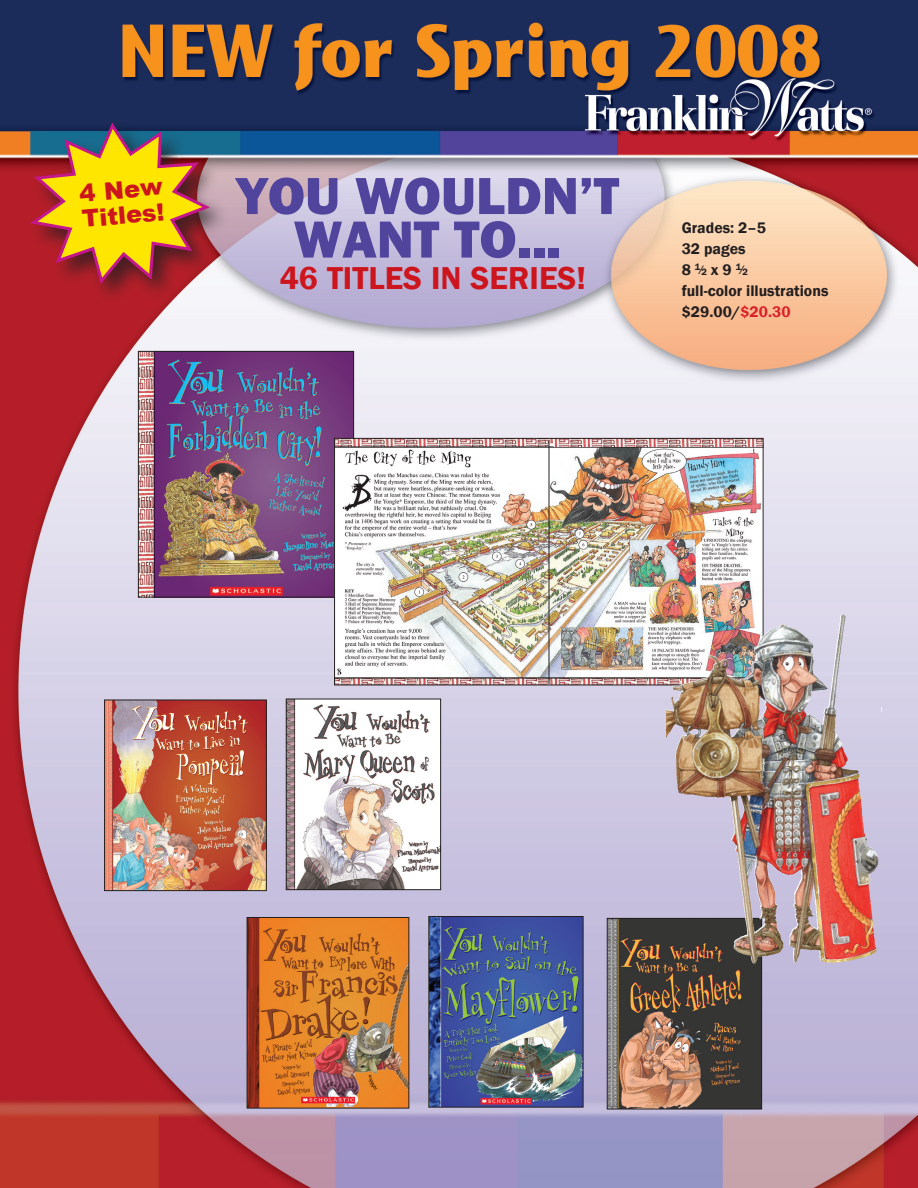
<style>
.page{position:relative;width:918px;height:1188px;background:#fff}
.page>*{position:absolute;margin:0;border:0;box-sizing:border-box;transform-origin:0 0}
.t1{font:800 54px/43.5px "Franklin Gothic";color:#51449c}
.t2{font:600 32.55px "Franklin Gothic";color:#cd151d}
.t3{font:900 24px/25.5px "Arial";color:#cd151d}
.t4{font:600 15.75px/21px "Franklin Gothic";color:#231f20}
.t5{font:600 9.45px "Franklin Gothic";color:#231f20}
.s1{font-size:15.75px}
.s2{font-size:12.6px}
.s3{color:#da2128}
</style>
<div class="page">
<img style="left:0;top:0;width:918px;height:1188px">
<img style="left:140px;top:353px;width:212px;height:242px">
<div style="left:138px;top:351px;width:216px;height:246px;border:1px solid #231f20"></div>
<img style="left:336px;top:440px;width:426px;height:243px">
<div style="left:334px;top:438px;width:430px;height:247px;border:1px solid #231f20"></div>
<hr style="left:549px;top:440px;width:1px;height:244px;background:#231f20">
<img style="left:106px;top:702px;width:159px;height:187px">
<div style="left:104px;top:700px;width:163px;height:191px;border:1px solid #231f20"></div>
<img style="left:288px;top:701px;width:151px;height:187px">
<div style="left:286px;top:699px;width:155px;height:191px;border:1px solid #231f20"></div>
<img style="left:249px;top:919px;width:158px;height:187px">
<div style="left:247px;top:917px;width:162px;height:191px;border:1px solid #231f20"></div>
<img style="left:430px;top:918px;width:152px;height:188px">
<div style="left:428px;top:916px;width:156px;height:192px;border:1px solid #231f20"></div>
<img style="left:609px;top:920px;width:151px;height:187px">
<div style="left:607px;top:918px;width:155px;height:191px;border:1px solid #231f20"></div>
<img style="left:666px;top:624px;width:162px;height:99px">
<div style="left:27px;top:118px;width:206px;height:189px;background:#231f20;opacity:.75"></div>
<svg style="left:26px;top:119px;width:188px;height:168px;background:#af7c34"></svg>
<h3 class="t3" style="left:78px;top:180px;width:85px;rotate:-5deg">4 New<br>Titles!</h3>
<h1 class="t1" style="left:236px;top:174px;width:36px">YOU</h1>
<h1 class="t1" style="left:294px;top:174px;width:327px;text-indent:61px">WOU LDN ’T<br>WANT</h1>
<h1 class="t1" style="left:454px;top:218px;width:109px">TO...</h1>
<p class="t4" style="left:682px;top:217px;width:86px">Grades: 2–5<br>32 pages</p>
<p class="t5" style="left:682px;top:264px;width:68px"><span class="s1">8</span> 1<span class="s2">⁄</span>2 <span class="s1">x 9</span> 1<span class="s2">⁄</span>2</p>
<p class="t4" style="left:682px;top:280px;width:148px">full-color illustrations $29.00/<span class="s3">$20.30</span></p>
<h2 class="t2" style="left:280px;top:259px;width:308px">46 TITLES IN SERIES!</h2>
</div>
